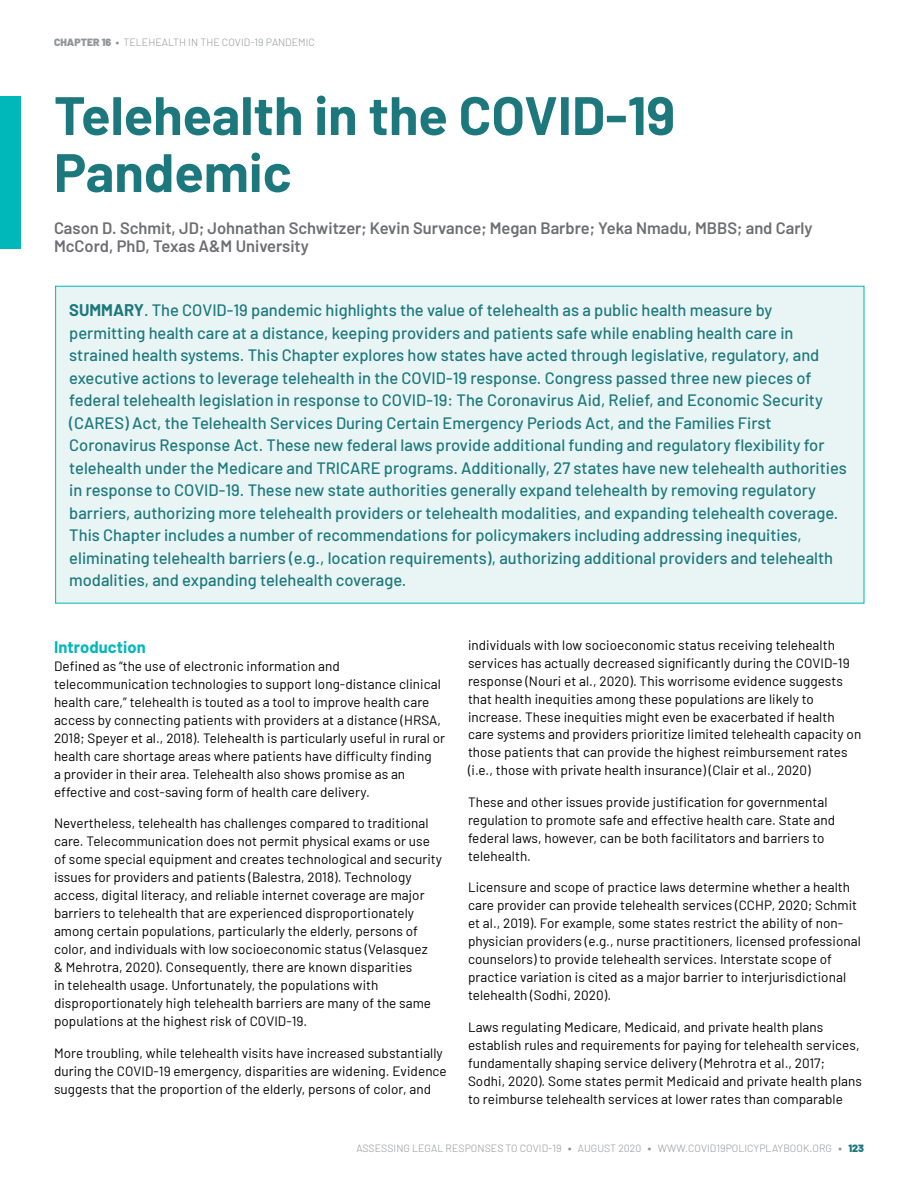
<style>
.page{position:relative;width:918px;height:1188px;background:#fff}
.page>*{position:absolute;margin:0;border:0;box-sizing:border-box;transform-origin:0 0}
.t1{font:700 54px/57px "Barlow";color:#1d787d}
.t2{font:500 16.5px/22.5px "Barlow";color:#1d787d}
.t3{font:600 16.5px/18px "Barlow";color:#6d6e71}
.t4{font:700 16.5px "Barlow";letter-spacing:.005em;color:#00b7b9}
.t5{font:13.5px/18px "Barlow";letter-spacing:.005em;color:#000}
.t6{font:300 10.5px "Barlow";letter-spacing:.005em;color:#939598}
.s1{font-weight:900}
.s2{font-weight:700}
.s3{font-weight:900;color:#1d787d}
</style>
<div class="page">
<div style="left:0;top:97px;width:20px;height:152px;background:#00b7b9"></div>
<div style="left:56px;top:286px;width:808px;height:317px;background:#e9f5f4"></div>
<p class="t6" style="left:54px;top:34px;width:262px"><span class="s1">CHAPTER 16 •</span> TELEHEALTH IN THE COVID-19 PANDEMIC</p>
<h1 class="t1" style="left:54px;top:83px;width:623px">Telehealth in the COVID-19<br>Pandemic</h1>
<p class="t3" style="left:54px;top:217px;width:760px">Cason D. Schmit, JD; Johnathan Schwitzer; Kevin Survance; Megan Barbre; Yeka Nmadu, MBBS; and Carly<br>McCord, PhD, Texas A&amp;M University</p>
<p class="t2" style="left:69px;top:298px;width:779px"><span class="s2">SUMMARY</span>. The COVID-19 pandemic highlights the value of telehealth as a public health measure by permitting health care at a distance, keeping providers and patients safe while enabling health care in strained health systems. This Chapter explores how states have acted through legislative, regulatory, and executive actions to leverage telehealth in the COVID-19 response. Congress passed three new pieces of federal telehealth legislation in response to COVID-19: The Coronavirus Aid, Relief, and Economic Security (CARES) Act, the Telehealth Services During Certain Emergency Periods Act, and the Families First Coronavirus Response Act. These new federal laws provide additional funding and regulatory flexibility for telehealth under the Medicare and TRICARE programs. Additionally, 27 states have new telehealth authorities in response to COVID-19. These new state authorities generally expand telehealth by removing regulatory barriers, authorizing more telehealth providers or telehealth modalities, and expanding telehealth coverage.<br>This Chapter includes a number of recommendations for policymakers including addressing inequities, eliminating telehealth barriers (e.g., location requirements), authorizing additional providers and telehealth modalities, and expanding telehealth coverage.</p>
<p class="t4" style="left:54px;top:634px;width:93px">Introduction</p>
<p class="t5" style="left:54px;top:656px;width:393px">Defined as “the use of electronic information and telecommunication technologies to support long-distance clinical health care,” telehealth is touted as a tool to improve health care access by connecting patients with providers at a distance (HRSA, 2018; Speyer et al., 2018). Telehealth is particularly useful in rural or health care shortage areas where patients have difficulty finding<br>a provider in their area. Telehealth also shows promise as an effective and cost-saving form of health care delivery.</p>
<p class="t5" style="left:54px;top:813px;width:390px">Nevertheless, telehealth has challenges compared to traditional care. Telecommunication does not permit physical exams or use of some special equipment and creates technological and security issues for providers and patients (Balestra, 2018). Technology access, digital literacy, and reliable internet coverage are major barriers to telehealth that are experienced disproportionately among certain populations, particularly the elderly, persons of color, and individuals with low socioeconomic status (Velasquez<br>&amp; Mehrotra, 2020). Consequently, there are known disparities<br>in telehealth usage. Unfortunately, the populations with disproportionately high telehealth barriers are many of the same populations at the highest risk of COVID-19.</p>
<p class="t5" style="left:54px;top:1043px;width:394px">More troubling, while telehealth visits have increased substantially during the COVID-19 emergency, disparities are widening. Evidence suggests that the proportion of the elderly, persons of color, and</p>
<p class="t5" style="left:468px;top:635px;width:395px">individuals with low socioeconomic status receiving telehealth services has actually decreased significantly during the COVID-19 response (Nouri et al., 2020). This worrisome evidence suggests that health inequities among these populations are likely to increase. These inequities might even be exacerbated if health care systems and providers prioritize limited telehealth capacity on those patients that can provide the highest reimbursement rates (i.e., those with private health insurance) (Clair et al., 2020)</p>
<p class="t5" style="left:468px;top:792px;width:369px">These and other issues provide justification for governmental regulation to promote safe and effective health care. State and federal laws, however, can be both facilitators and barriers to telehealth.</p>
<p class="t5" style="left:468px;top:878px;width:394px">Licensure and scope of practice laws determine whether a health care provider can provide telehealth services (CCHP, 2020; Schmit et al., 2019). For example, some states restrict the ability of non&shy;physician providers (e.g., nurse practitioners, licensed professional counselors) to provide telehealth services. Interstate scope of practice variation is cited as a major barrier to interjurisdictional telehealth (Sodhi, 2020).</p>
<p class="t5" style="left:468px;top:1017px;width:395px">Laws regulating Medicare, Medicaid, and private health plans establish rules and requirements for paying for telehealth services, fundamentally shaping service delivery (Mehrotra et al., 2017; Sodhi, 2020). Some states permit Medicaid and private health plans to reimburse telehealth services at lower rates than comparable</p>
<p class="t6" style="left:357px;top:1141px;width:509px">ASSESSING LEGAL RESPONSES TO COVID-19 <span class="s1">•</span> AUGUST 2020 <span class="s1">•</span> WWW.COVID19POLICYPLAYBOOK.ORG <span class="s1">•</span> <span class="s3">123</span></p>
</div>
